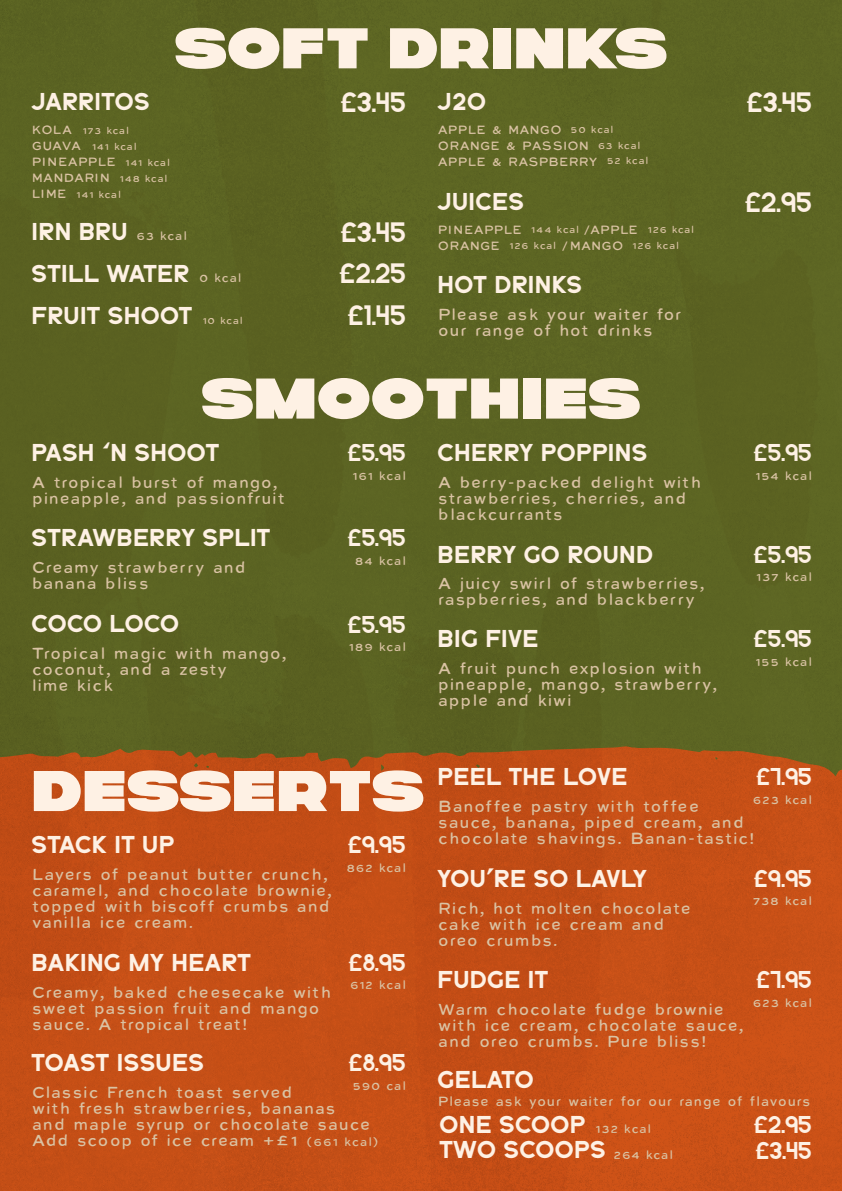
<style>
.page{position:relative;width:842px;height:1191px;background:#fff}
.page>*{position:absolute;margin:0;border:0;box-sizing:border-box;transform-origin:0 0}
.t1{font:56px "WS Stubed";letter-spacing:.01em;color:#fef1e4}
.t2{font:700 30px "Boka";letter-spacing:-.05em;color:#fef1e4}
.t3{font:800 26px "Boka";letter-spacing:.015em;color:#fef1e4}
.t4{font:700 26px "Boka";letter-spacing:-.055em;color:#fef1e4}
.t5{font:800 26px "Boka";letter-spacing:-.005em;color:#fef1e4}
.t6{font:16px/16px "Organic Hand";letter-spacing:-.035em;color:#dac3a4}
.t7{font:13.4px "Organic Hand";letter-spacing:-.035em;color:#dac3a4}
.t8{font:12px/16px "Organic Hand";letter-spacing:-.05em;color:#dac3a4}
.t9{font:10px "Organic Hand";letter-spacing:-.05em;color:#dac3a4}
.s1{font-family:"Organic Hand";font-weight:400;font-size:12px;color:#dac3a4}
.s2{font-family:"Boka";font-weight:800;font-size:26px;color:#fef1e4}
.s3{font-size:12px}
</style>
<div class="page">
<img style="left:0;top:0;width:842px;height:1191px">
<h1 class="t1" style="left:175px;top:-3px;width:494px">SOFT DRINKS</h1>
<h3 class="t3" style="left:32px;top:86px;width:119px">JARRITOS</h3>
<h2 class="t2" style="left:340px;top:84px;width:68px">£3.45</h2>
<p class="t8" style="left:32px;top:121px;width:86px">KOLA<br>GUAVA<br>PINEAPPLE<br>MANDARIN<br>LIME</p>
<p class="t9" style="left:82px;top:124px;width:49px">173 kcal</p>
<p class="t9" style="left:91px;top:140px;width:47px">141 kcal</p>
<p class="t9" style="left:125px;top:156px;width:47px">141 kcal</p>
<p class="t9" style="left:119px;top:172px;width:50px">148 kcal</p>
<p class="t9" style="left:76px;top:188px;width:47px">141 kcal</p>
<h3 class="t3" style="left:32px;top:216px;width:157px">IRN BRU <span class="s1">63 kcal</span></h3>
<h2 class="t2" style="left:340px;top:214px;width:68px">£3.45</h2>
<h3 class="t3" style="left:32px;top:257px;width:212px">STILL WATER <span class="s1">0 kcal</span></h3>
<h2 class="t2" style="left:338px;top:255px;width:70px">£2.25</h2>
<h3 class="t3" style="left:32px;top:299px;width:162px">FRUIT SHOOT</h3>
<p class="t9" style="left:202px;top:314px;width:43px">10 kcal</p>
<h2 class="t2" style="left:347px;top:297px;width:61px">£1.45</h2>
<h3 class="t3" style="left:438px;top:86px;width:50px">J2O</h3>
<h2 class="t2" style="left:746px;top:84px;width:68px">£3.45</h2>
<p class="t8" style="left:438px;top:121px;width:162px">APPLE &amp; MANGO<br>ORANGE &amp; PASSION<br>APPLE &amp; RASPBERRY</p>
<p class="t9" style="left:570px;top:123px;width:45px">50 kcal</p>
<p class="t9" style="left:597px;top:139px;width:45px">63 kcal</p>
<p class="t9" style="left:606px;top:155px;width:44px">52 kcal</p>
<h3 class="t3" style="left:438px;top:186px;width:88px">JUICES</h3>
<h2 class="t2" style="left:744px;top:184px;width:70px">£2.95</h2>
<p class="t8" style="left:438px;top:221px;width:86px">PINEAPPLE</p>
<p class="t8" style="left:583px;top:221px;width:57px">/APPLE</p>
<p class="t8" style="left:438px;top:237px;width:64px">ORANGE</p>
<p class="t8" style="left:561px;top:237px;width:64px">/MANGO</p>
<p class="t9" style="left:530px;top:223px;width:51px">144 kcal</p>
<p class="t9" style="left:647px;top:224px;width:49px">126 kcal</p>
<p class="t9" style="left:509px;top:239px;width:49px">126 kcal</p>
<p class="t9" style="left:632px;top:240px;width:49px">126 kcal</p>
<h3 class="t3" style="left:438px;top:269px;width:146px">HOT DRINKS</h3>
<p class="t6" style="left:438px;top:306px;width:246px">Please ask your waiter for our range of hot drinks</p>
<h1 class="t1" style="left:202px;top:347px;width:440px">SMOOTHIES</h1>
<h3 class="t3" style="left:438px;top:436px;width:211px">CHERRY POPPINS</h3>
<h3 class="t4" style="left:753px;top:437px;width:61px">£5.95</h3>
<p class="t6" style="left:438px;top:474px;width:266px">A berry-packed delight with strawberries, cherries, and blackcurrants</p>
<h3 class="t3" style="left:32px;top:436px;width:189px">PASH ‘N SHOOT</h3>
<h3 class="t4" style="left:347px;top:437px;width:61px">£5.95</h3>
<p class="t6" style="left:32px;top:474px;width:255px">A tropical burst of mango, pineapple, and passionfruit</p>
<p class="t8" style="left:352px;top:467px;width:56px">161 kcal</p>
<p class="t8" style="left:755px;top:467px;width:59px">154 kcal</p>
<h3 class="t3" style="left:32px;top:522px;width:240px">STRAWBERRY SPLIT</h3>
<h3 class="t4" style="left:347px;top:522px;width:61px">£5.95</h3>
<p class="t6" style="left:32px;top:559px;width:217px">Creamy strawberry and banana bliss</p>
<p class="t8" style="left:354px;top:552px;width:54px">84 kcal</p>
<h3 class="t3" style="left:438px;top:538px;width:217px">BERRY GO ROUND</h3>
<h3 class="t4" style="left:753px;top:538px;width:61px">£5.95</h3>
<p class="t6" style="left:438px;top:576px;width:269px">A juicy swirl of strawberries, raspberries, and blackberry</p>
<p class="t8" style="left:756px;top:569px;width:58px">137 kcal</p>
<h3 class="t5" style="left:32px;top:608px;width:149px">COCO LOCO</h3>
<h3 class="t4" style="left:347px;top:608px;width:61px">£5.95</h3>
<p class="t6" style="left:32px;top:645px;width:257px">Tropical magic with mango, coconut, and a zesty<br>lime kick</p>
<p class="t8" style="left:348px;top:639px;width:192px">189 kcal <sup>BIG</sup> <sup>FIVE</sup></p>
<h3 class="t4" style="left:753px;top:623px;width:61px">£5.95</h3>
<p class="t6" style="left:438px;top:660px;width:282px">A fruit punch explosion with pineapple, mango, strawberry, apple and kiwi</p>
<p class="t8" style="left:755px;top:654px;width:59px">155 kcal</p>
<h1 class="t1" style="left:32px;top:740px;width:394px">DESSERTS</h1>
<h3 class="t3" style="left:32px;top:829px;width:144px">STACK IT UP</h3>
<h3 class="t4" style="left:347px;top:829px;width:61px">£9.95</h3>
<p class="t6" style="left:32px;top:866px;width:303px">Layers of peanut butter crunch, caramel, and chocolate brownie, topped with biscoff crumbs and vanilla ice cream.</p>
<p class="t8" style="left:346px;top:859px;width:62px">862 kcal</p>
<h3 class="t3" style="left:438px;top:761px;width:191px">PEEL THE LOVE</h3>
<h3 class="t4" style="left:756px;top:761px;width:58px">£7.95</h3>
<p class="t6" style="left:438px;top:798px;width:319px">Banoffee pastry with toffee sauce, banana, piped cream, and chocolate shavings. Banan-tastic!</p>
<p class="t8" style="left:752px;top:791px;width:62px">623 kcal</p>
<h3 class="t3" style="left:438px;top:862px;width:211px">YOU’RE SO LAVLY</h3>
<h3 class="t4" style="left:753px;top:863px;width:61px">£9.95</h3>
<p class="t6" style="left:438px;top:900px;width:255px">Rich, hot molten chocolate cake with ice cream and oreo crumbs.</p>
<p class="t8" style="left:752px;top:892px;width:62px">738 kcal</p>
<h3 class="t3" style="left:32px;top:946px;width:221px">BAKING MY HEART</h3>
<h3 class="t4" style="left:348px;top:946px;width:60px">£8.95</h3>
<p class="t6" style="left:32px;top:984px;width:302px">Creamy, baked cheesecake with sweet passion fruit and mango sauce. A tropical treat!</p>
<p class="t8" style="left:349px;top:977px;width:200px">612 kcal <span class="s2">FUDGE IT</span></p>
<h3 class="t4" style="left:756px;top:963px;width:58px">£7.95</h3>
<p class="t6" style="left:438px;top:1001px;width:308px">Warm chocolate fudge brownie with ice cream, chocolate sauce, and oreo crumbs. Pure bliss!</p>
<p class="t8" style="left:752px;top:994px;width:62px">623 kcal</p>
<h3 class="t3" style="left:32px;top:1047px;width:174px">TOAST ISSUES</h3>
<h3 class="t4" style="left:348px;top:1047px;width:60px">£8.95</h3>
<p class="t6" style="left:32px;top:1084px;width:349px">Classic French toast served<br>with fresh strawberries, bananas<br>and maple syrup or chocolate sauce Add scoop of ice cream +£1 <span class="s3">(661 kcal)</span></p>
<p class="t8" style="left:352px;top:1077px;width:56px">590 cal</p>
<h3 class="t3" style="left:438px;top:1063px;width:98px">GELATO</h3>
<p class="t7" style="left:438px;top:1093px;width:375px">Please ask your waiter for our range of flavours</p>
<h3 class="t3" style="left:439px;top:1108px;width:214px">ONE SCOOP <span class="s1">132 kcal</span></h3>
<h3 class="t4" style="left:753px;top:1108px;width:61px">£2.95</h3>
<h3 class="t3" style="left:439px;top:1134px;width:236px">TWO SCOOPS <span class="s1">264 kcal</span></h3>
<h3 class="t4" style="left:755px;top:1134px;width:59px">£3.45</h3>
</div>
